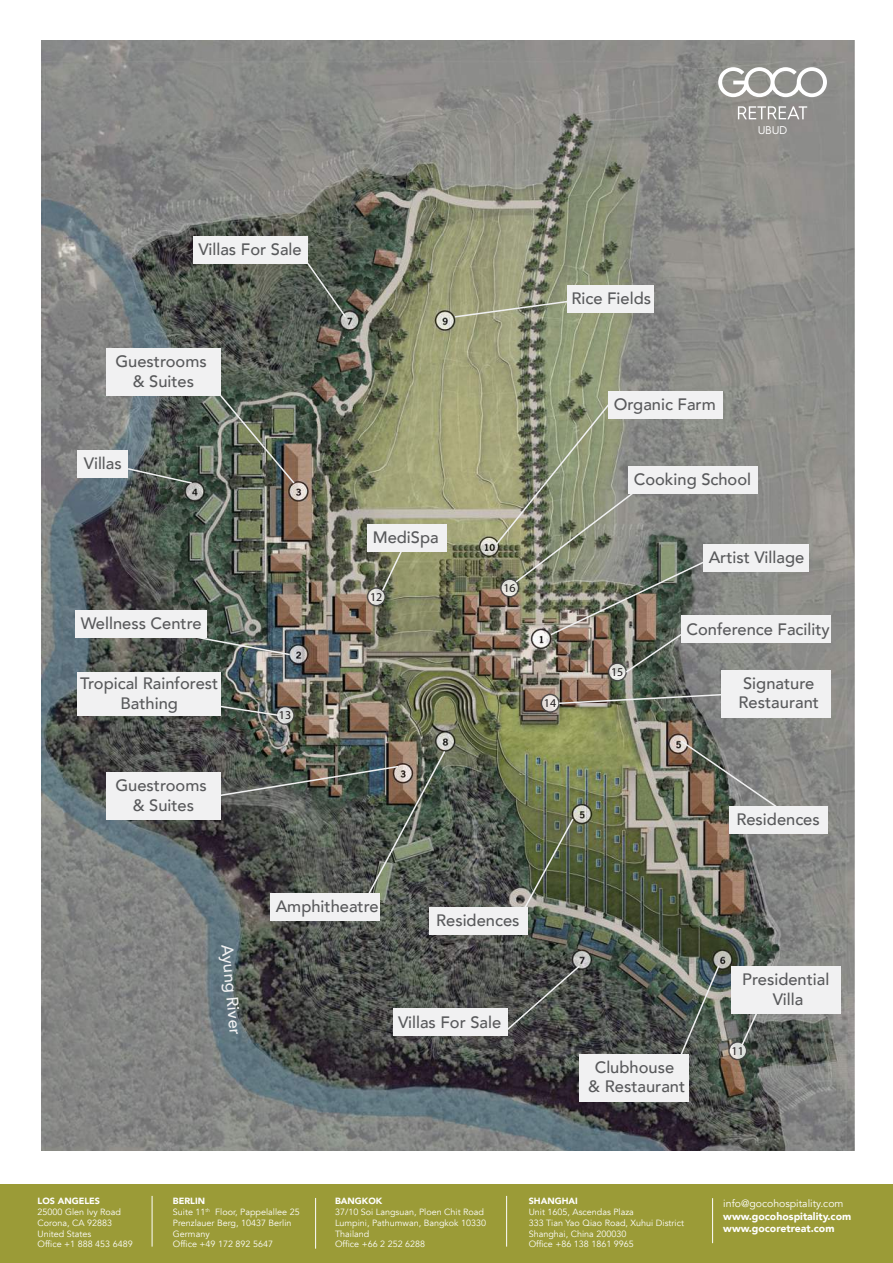
<style>
.page{position:relative;width:893px;height:1263px;background:#fff}
.page>*{position:absolute;margin:0;border:0;box-sizing:border-box;transform-origin:0 0}
.t1{font:500 16.5px/19.8px "Avenir";color:#58595b;text-align:center}
.t2{font:500 16.5px "Avenir";color:#f1f1f2}
.t3{font:12px "Myriad Pro";color:#231f20}
.t4{font:11.25px "Hurme Geometric Sans 4";color:#fff}
.t5{font:900 10.5px/12.6px "Avenir";color:#fff}
.t6{font:10.5px "Avenir";color:#fff}
.t7{font:9px/10.8px "Avenir";color:#fff}
.t8{font:900 9px "Avenir";color:#fff}
.s1{font-weight:900}
</style>
<div class="page">
<img style="left:41px;top:41px;width:813px;height:1110px">
<div style="left:1px;top:1184px;width:892px;height:79px;background:#9b9b37"></div>
<div style="left:568px;top:285px;width:86px;height:27px;background:#f1f1f2"></div>
<svg style="left:453px;top:300px;width:116px;height:18px;background:#9ea184"></svg>
<div style="left:193px;top:237px;width:115px;height:27px;background:#f1f1f2"></div>
<div style="left:106px;top:348px;width:115px;height:48px;background:#f1f1f2"></div>
<svg style="left:306px;top:261px;width:42px;height:58px;background:#545c53"></svg>
<img style="left:219px;top:394px;width:77px;height:91px">
<div style="left:78px;top:450px;width:50px;height:27px;background:#f1f1f2"></div>
<svg style="left:126px;top:467px;width:68px;height:18px"></svg>
<div style="left:76px;top:611px;width:131px;height:27px;background:#f1f1f2"></div>
<div style="left:703px;top:545px;width:106px;height:27px;background:#f1f1f2"></div>
<div style="left:429px;top:908px;width:99px;height:27px;background:#f1f1f2"></div>
<div style="left:393px;top:1009px;width:114px;height:27px;background:#f1f1f2"></div>
<svg style="left:501px;top:964px;width:80px;height:71px;background:#535451"></svg>
<div style="left:730px;top:806px;width:98px;height:27px;background:#f1f1f2"></div>
<div style="left:608px;top:391px;width:115px;height:27px;background:#f1f1f2"></div>
<div style="left:579px;top:1054px;width:110px;height:47px;background:#f1f1f2"></div>
<svg style="left:679px;top:964px;width:42px;height:92px;background:#656e66"></svg>
<svg style="left:197px;top:636px;width:94px;height:20px;background:#5e6a67"></svg>
<div style="left:270px;top:893px;width:110px;height:27px;background:#f1f1f2"></div>
<div style="left:106px;top:772px;width:115px;height:48px;background:#f1f1f2"></div>
<svg style="left:718px;top:67px;width:109px;height:30px"></svg>
<svg style="left:738px;top:106px;width:69px;height:13px"></svg>
<div style="left:731px;top:966px;width:109px;height:48px;background:#f1f1f2"></div>
<svg style="left:729px;top:1042px;width:18px;height:18px"></svg>
<div style="left:728px;top:1041px;width:19px;height:19px;border:2px solid #414042;border-radius:50%"></div>
<svg style="left:740px;top:1014px;width:20px;height:33px"></svg>
<svg style="left:367px;top:588px;width:18px;height:18px"></svg>
<div style="left:367px;top:587px;width:19px;height:19px;border:2px solid #414042;border-radius:50%"></div>
<div style="left:367px;top:524px;width:80px;height:27px;background:#f1f1f2"></div>
<svg style="left:381px;top:551px;width:24px;height:41px"></svg>
<div style="left:276px;top:706px;width:18px;height:18px;background:#d9dcda;border-radius:50%"></div>
<div style="left:276px;top:706px;width:19px;height:19px;border:2px solid #414042;border-radius:50%"></div>
<div style="left:78px;top:672px;width:143px;height:43px;background:#f1f1f2"></div>
<svg style="left:219px;top:705px;width:62px;height:12px"></svg>
<img style="left:213px;top:749px;width:234px;height:149px">
<svg style="left:521px;top:817px;width:54px;height:97px;background:#636c52"></svg>
<div style="left:721px;top:670px;width:110px;height:47px;background:#f1f1f2"></div>
<div style="left:541px;top:694px;width:18px;height:18px;background:#eee8e4;border-radius:50%"></div>
<div style="left:541px;top:694px;width:19px;height:19px;border:2px solid #414042;border-radius:50%"></div>
<svg style="left:608px;top:663px;width:18px;height:18px"></svg>
<div style="left:608px;top:662px;width:19px;height:20px;border:2px solid #414042;border-radius:50%"></div>
<svg style="left:557px;top:693px;width:164px;height:12px;background:#7e796e"></svg>
<div style="left:681px;top:616px;width:150px;height:27px;background:#f1f1f2"></div>
<div style="left:628px;top:467px;width:130px;height:27px;background:#f1f1f2"></div>
<img style="left:494px;top:403px;width:214px;height:271px">
<svg style="left:679px;top:739px;width:99px;height:70px;background:#7f7c74"></svg>
<hr style="left:712px;top:1198px;width:1px;height:45px;background:#fff">
<hr style="left:152px;top:1196px;width:1px;height:50px;background:#fff">
<hr style="left:506px;top:1196px;width:1px;height:50px;background:#fff">
<hr style="left:315px;top:1198px;width:1px;height:50px;background:#fff">
<h1 class="t1" style="left:198px;top:239px;width:105px">Villas For Sale</h1>
<h1 class="t1" style="left:115px;top:350px;width:93px">Guestrooms &amp; Suites</h1>
<h1 class="t1" style="left:84px;top:452px;width:39px">Villas</h1>
<h1 class="t1" style="left:81px;top:613px;width:122px">Wellness Centre</h1>
<h1 class="t1" style="left:373px;top:526px;width:67px">MediSpa</h1>
<h2 class="t3" style="left:370px;top:589px;width:14px">12</h2>
<p class="t4" style="left:758px;top:122px;width:31px">UBUD</p>
<h2 class="t3" style="left:503px;top:580px;width:14px">16</h2>
<h1 class="t1" style="left:571px;top:287px;width:81px">Rice Fields</h1>
<h1 class="t1" style="left:614px;top:393px;width:104px">Organic Farm</h1>
<h1 class="t1" style="left:634px;top:469px;width:119px">Cooking School</h1>
<h1 class="t1" style="left:709px;top:547px;width:97px">Artist Village</h1>
<h1 class="t1" style="left:686px;top:618px;width:145px">Conference Facility</h1>
<h2 class="t3" style="left:611px;top:664px;width:14px">15</h2>
<h1 class="t1" style="left:80px;top:672px;width:140px">Tropical Rainforest<br>Bathing</h1>
<h1 class="t1" style="left:743px;top:672px;width:73px">Signature</h1>
<h2 class="t3" style="left:544px;top:696px;width:14px">14</h2>
<h1 class="t1" style="left:739px;top:692px;width:82px">Restaurant</h1>
<h2 class="t3" style="left:279px;top:708px;width:14px">13</h2>
<h1 class="t1" style="left:115px;top:775px;width:93px">Guestrooms &amp; Suites</h1>
<h1 class="t2" style="left:242px;top:943px;width:92px;rotate:85deg">Ayung River</h1>
<h1 class="t1" style="left:276px;top:895px;width:104px">Amphitheatre</h1>
<h1 class="t1" style="left:436px;top:910px;width:85px">Residences</h1>
<h1 class="t1" style="left:398px;top:1011px;width:105px">Villas For Sale</h1>
<h1 class="t1" style="left:736px;top:809px;width:85px">Residences</h1>
<h1 class="t1" style="left:588px;top:1056px;width:98px">Clubhouse<br>&amp; Restaurant</h1>
<h1 class="t1" style="left:742px;top:968px;width:89px">Presidential<br>Villa</h1>
<h2 class="t3" style="left:731px;top:1043px;width:14px">11</h2>
<p class="t8" style="left:38px;top:1193px;width:64px">LOS ANGELES</p>
<p class="t7" style="left:38px;top:1207px;width:97px">25000 Glen Ivy Road<br>Corona, CA 92883<br>United States<br>Office +1 888 453 6489</p>
<p class="t8" style="left:335px;top:1193px;width:49px">BANGKOK</p>
<p class="t7" style="left:335px;top:1207px;width:153px">37/10 Soi Langsuan, Ploen Chit Road<br>Lumpini, Pathumwan, Bangkok 10330<br>Thailand<br>Office +66 2 252 6288</p>
<p class="t7" style="left:173px;top:1196px;width:128px"><span class="s1">BERLIN<br></span>Suite 11<sup>th</sup> Floor, Pappelallee 25<br>Prenzlauer Berg, 10437 Berlin<br>Germany<br>Office +49 172 892 5647</p>
<p class="t8" style="left:529px;top:1193px;width:51px">SHANGHAI</p>
<p class="t7" style="left:529px;top:1207px;width:157px">Unit 1605, Ascendas Plaza<br>333 Tian Yao Qiao Road, Xuhui District<br>Shanghai, China 200030<br>Office +86 138 1861 9965</p>
<p class="t6" style="left:723px;top:1197px;width:122px">info@gocohospitality.com</p>
<p class="t5" style="left:723px;top:1209px;width:129px">www.gocohospitality.com www.gocoretreat.com</p>
</div>
